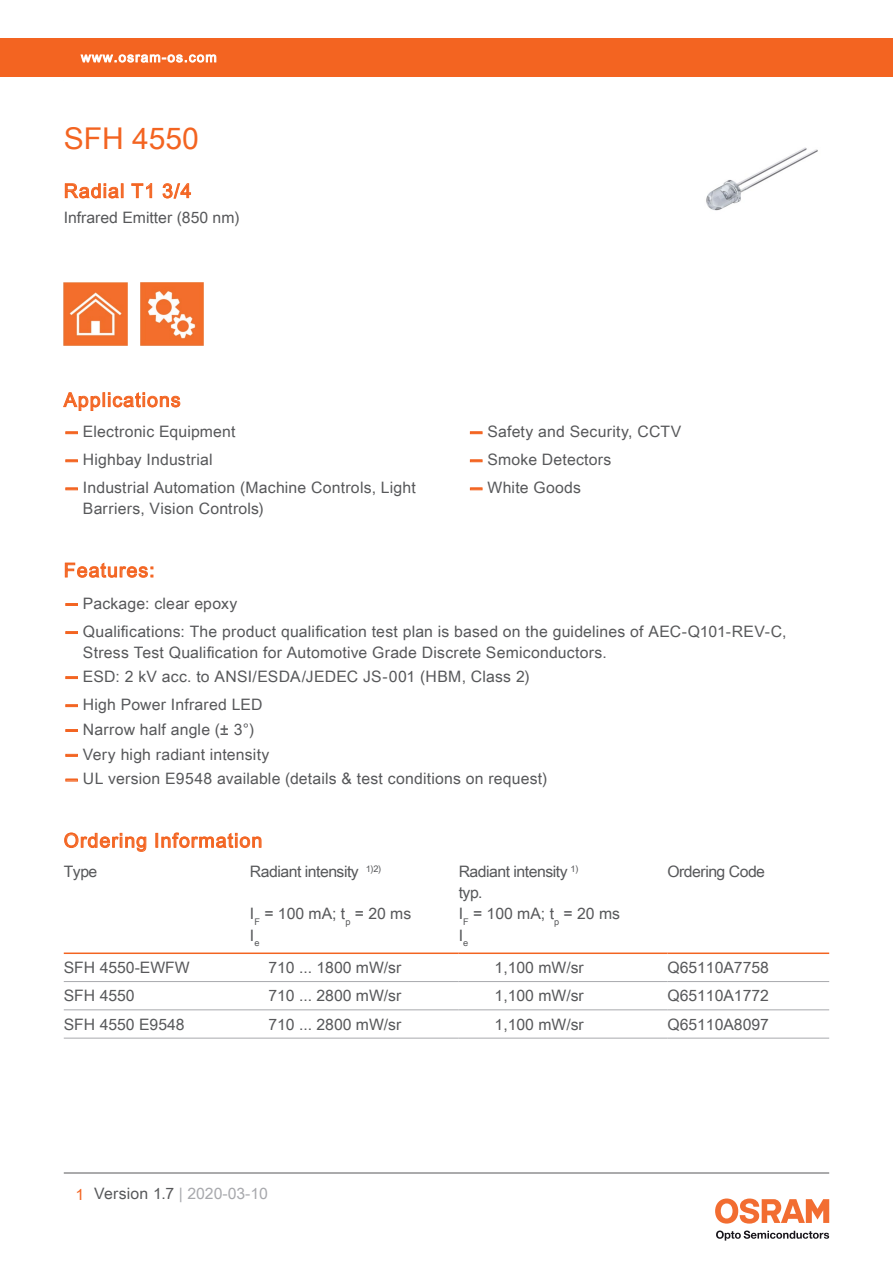
<style>
.page{position:relative;width:893px;height:1263px;background:#fff}
.page>*{position:absolute;margin:0;border:0;box-sizing:border-box;transform-origin:0 0}
.t1{font:30px "Arial Unicode MS";color:#f36421}
.t2{font:19.5px "Arial Unicode MS";letter-spacing:.055em;color:#f36421}
.t3{font:15.75px/21px "Arial Unicode MS";letter-spacing:.01em;color:#57585a}
.t4{font:15.75px "Arial Unicode MS";letter-spacing:-.03em;color:#57585a}
.t5{font:15.75px "Arial Unicode MS";color:#a8a9ad}
.t6{font:13.5px "Arial Unicode MS";letter-spacing:.085em;color:#fff}
.s1{font-family:"Helvetica Neue LT Pro";font-weight:700;color:#f36421}
.s2{color:#f36421}
.s3{color:#57585a}
</style>
<div class="page">
<hr style="left:64px;top:1173px;width:765px;height:1px;background:#57585a">
<svg style="left:716px;top:1230px;width:113px;height:10px"></svg>
<svg style="left:715px;top:1198px;width:114px;height:25px"></svg>
<div style="left:0;top:38px;width:893px;height:39px;background:#f36421"></div>
<svg style="left:80px;top:54px;width:137px;height:9px"></svg>
<svg style="left:63px;top:392px;width:118px;height:19px"></svg>
<img style="left:706px;top:147px;width:112px;height:64px">
<svg style="left:65px;top:183px;width:58px;height:16px"></svg>
<svg style="left:131px;top:183px;width:21px;height:15px"></svg>
<svg style="left:162px;top:183px;width:29px;height:16px"></svg>
<img style="left:64px;top:282px;width:63px;height:64px">
<img style="left:140px;top:282px;width:64px;height:64px">
<svg style="left:66px;top:432px;width:11px;height:2px"></svg>
<svg style="left:66px;top:460px;width:11px;height:2px"></svg>
<svg style="left:66px;top:488px;width:11px;height:2px"></svg>
<svg style="left:470px;top:432px;width:12px;height:2px"></svg>
<svg style="left:470px;top:460px;width:12px;height:2px"></svg>
<svg style="left:470px;top:488px;width:12px;height:2px"></svg>
<svg style="left:65px;top:562px;width:88px;height:16px"></svg>
<svg style="left:66px;top:603px;width:11px;height:2px"></svg>
<svg style="left:66px;top:705px;width:11px;height:2px"></svg>
<svg style="left:66px;top:729px;width:11px;height:2px"></svg>
<svg style="left:66px;top:754px;width:11px;height:2px"></svg>
<svg style="left:66px;top:779px;width:11px;height:2px"></svg>
<hr style="left:64px;top:952px;width:186px;height:2px;background:#f36421">
<hr style="left:250px;top:952px;width:209px;height:2px;background:#f36421">
<hr style="left:459px;top:952px;width:208px;height:2px;background:#f36421">
<hr style="left:667px;top:952px;width:162px;height:2px;background:#f36421">
<hr style="left:64px;top:981px;width:186px;height:1px;background:#a8a9ad">
<hr style="left:250px;top:981px;width:209px;height:1px;background:#a8a9ad">
<hr style="left:459px;top:981px;width:208px;height:1px;background:#a8a9ad">
<hr style="left:667px;top:981px;width:162px;height:1px;background:#a8a9ad">
<hr style="left:64px;top:1009px;width:186px;height:1px;background:#a8a9ad">
<hr style="left:250px;top:1009px;width:209px;height:1px;background:#a8a9ad">
<hr style="left:459px;top:1009px;width:208px;height:1px;background:#a8a9ad">
<hr style="left:667px;top:1009px;width:162px;height:1px;background:#a8a9ad">
<hr style="left:64px;top:1038px;width:186px;height:1px;background:#a8a9ad">
<hr style="left:250px;top:1038px;width:209px;height:1px;background:#a8a9ad">
<hr style="left:459px;top:1038px;width:208px;height:1px;background:#a8a9ad">
<hr style="left:667px;top:1038px;width:162px;height:1px;background:#a8a9ad">
<svg style="left:64px;top:832px;width:83px;height:20px"></svg>
<div style="left:155px;top:833px;width:3px;height:15px;border:1px solid #f36421"></div>
<svg style="left:161px;top:832px;width:101px;height:16px"></svg>
<p class="t6" style="left:81px;top:47px;width:137px">www.osram-os.com</p>
<h1 class="t1" style="left:64px;top:117px;width:137px">SFH 4550</h1>
<p class="t2" style="left:64px;top:177px;width:129px">Radial T1 3/4</p>
<p class="t3" style="left:64px;top:207px;width:177px">Infrared Emitter (850 nm)</p>
<p class="t2" style="left:64px;top:386px;width:118px">Applications</p>
<p class="t3" style="left:64px;top:421px;width:173px"><span class="s1">—</span> Electronic Equipment</p>
<p class="t3" style="left:64px;top:449px;width:150px"><span class="s1">—</span> Highbay Industrial</p>
<p class="t3" style="left:83px;top:477px;width:334px;text-indent:-19px"><span class="s1">—</span> Industrial Automation (Machine Controls, Light<br>Barriers, Vision Controls)</p>
<p class="t3" style="left:468px;top:421px;width:215px"><span class="s1">—</span> Safety and Security, CCTV</p>
<p class="t3" style="left:468px;top:449px;width:145px"><span class="s1">—</span> Smoke Detectors</p>
<p class="t3" style="left:468px;top:477px;width:114px"><span class="s1">—</span> White Goods</p>
<p class="t2" style="left:64px;top:556px;width:92px">Features:</p>
<p class="t3" style="left:64px;top:592px;width:175px"><span class="s1">—</span> Package: clear epoxy</p>
<p class="t3" style="left:83px;top:620px;width:705px;text-indent:-19px"><span class="s1">—</span> Qualifications: The product qualification test plan is based on the guidelines of AEC-Q101-REV-C,<br>Stress Test Qualification for Automotive Grade Discrete Semiconductors.</p>
<p class="t3" style="left:64px;top:665px;width:468px"><span class="s1">—</span> ESD: 2 kV acc. to ANSI/ESDA/JEDEC JS-001 (HBM, Class 2)</p>
<p class="t3" style="left:64px;top:693px;width:200px"><span class="s1">—</span> High Power Infrared LED</p>
<p class="t3" style="left:64px;top:718px;width:192px"><span class="s1">—</span> Narrow half angle (± 3°)</p>
<p class="t3" style="left:64px;top:743px;width:207px"><span class="s1">—</span> Very high radiant intensity</p>
<p class="t3" style="left:64px;top:768px;width:485px"><span class="s1">—</span> UL version E9548 available (details &amp; test conditions on request)</p>
<p class="t2" style="left:64px;top:826px;width:200px">Ordering Information</p>
<p class="t3" style="left:64px;top:860px;width:35px">Type</p>
<p class="t4" style="left:250px;top:860px;width:133px">Radiant intensity <sup>1)2)</sup></p>
<p class="t4" style="left:459px;top:860px;width:121px">Radiant intensity <sup>1)</sup></p>
<p class="t4" style="left:667px;top:860px;width:99px">Ordering Code</p>
<p class="t3" style="left:459px;top:882px;width:25px">typ.</p>
<p class="t3" style="left:250px;top:903px;width:163px">I<sub>F</sub> = 100 mA; t<sub>p</sub> = 20 ms</p>
<p class="t3" style="left:459px;top:903px;width:163px">I<sub>F</sub> = 100 mA; t<sub>p</sub> = 20 ms</p>
<p class="t3" style="left:250px;top:924px;width:11px">I<sub>e</sub></p>
<p class="t3" style="left:459px;top:924px;width:11px">I<sub>e</sub></p>
<p class="t3" style="left:64px;top:957px;width:128px">SFH 4550-EWFW</p>
<p class="t3" style="left:268px;top:957px;width:135px">710 ... 1800 mW/sr</p>
<p class="t3" style="left:495px;top:957px;width:91px">1,100 mW/sr</p>
<p class="t3" style="left:667px;top:957px;width:103px">Q65110A7758</p>
<p class="t3" style="left:64px;top:985px;width:72px">SFH 4550</p>
<p class="t3" style="left:268px;top:985px;width:135px">710 ... 2800 mW/sr</p>
<p class="t3" style="left:495px;top:985px;width:91px">1,100 mW/sr</p>
<p class="t3" style="left:667px;top:985px;width:103px">Q65110A1772</p>
<p class="t3" style="left:64px;top:1013px;width:122px">SFH 4550 E9548</p>
<p class="t3" style="left:268px;top:1013px;width:135px">710 ... 2800 mW/sr</p>
<p class="t3" style="left:495px;top:1013px;width:91px">1,100 mW/sr</p>
<p class="t3" style="left:667px;top:1013px;width:103px">Q65110A8097</p>
<p class="t5" style="left:76px;top:1182px;width:194px"><span class="s2">1</span> <span class="s3">Version 1.7</span> | 2020-03-10</p>
</div>
